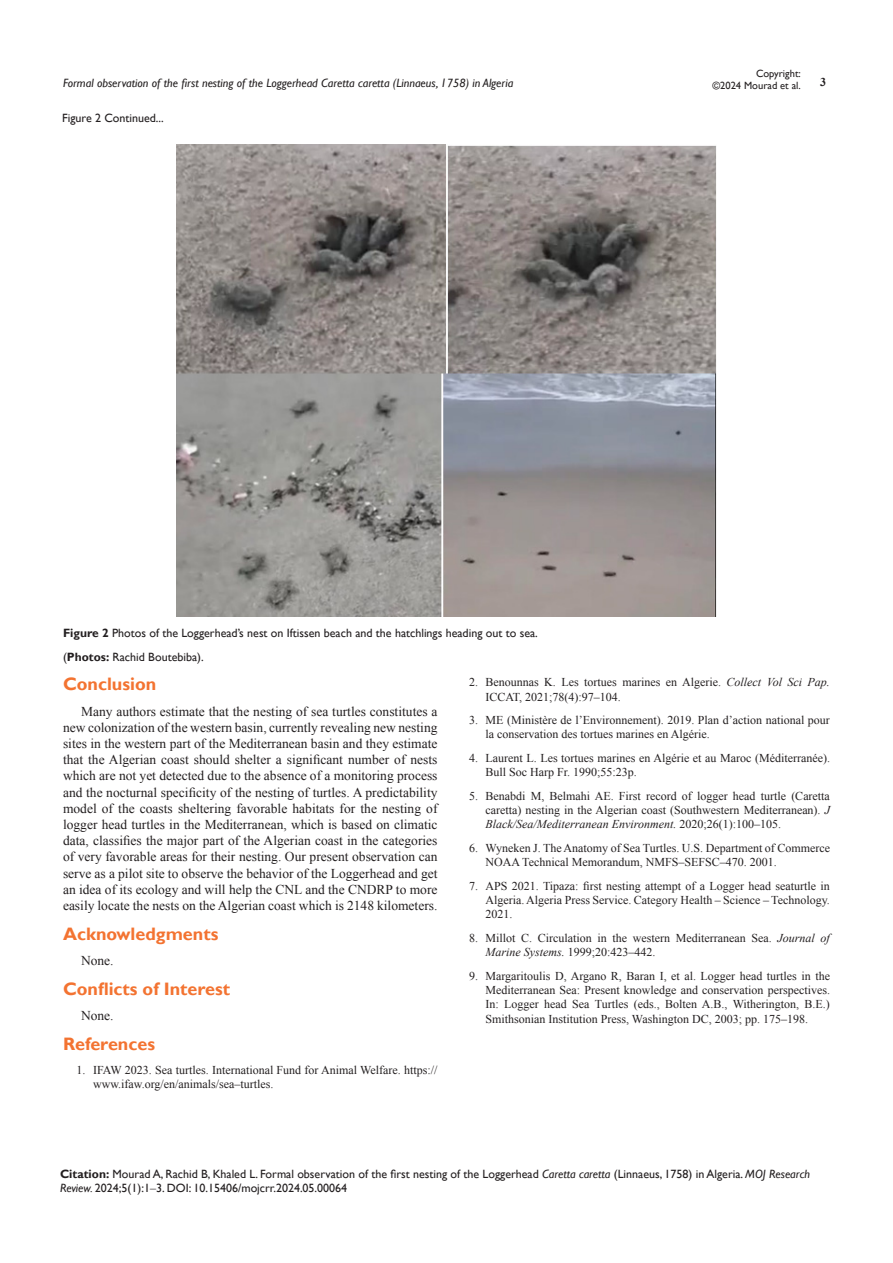
<style>
.page{position:relative;width:893px;height:1263px;background:#fff}
.page>*{position:absolute;margin:0;border:0;box-sizing:border-box;transform-origin:0 0}
.List_Paragraph{font:700 18px "Gill Sans";color:#f37331}
.t1{font:13.5px/16.2px "Times New Roman";color:#231f20;text-align:justify}
.t2{font:12px/14.4px "Times New Roman";color:#231f20}
.Citation{font:12px/14.4px "Gill Sans";color:#231f20}
.t3{font:italic 12px "Gill Sans";color:#231f20}
.t4{font:700 12px "Times New Roman";color:#231f20}
.t5{font:10.5px/12.6px "Gill Sans";color:#231f20;text-align:right}
.s1{font-weight:700}
.s2{font-style:italic}
.s3{font-family:"Times New Roman"}
</style>
<div class="page">
<img style="left:177px;top:144px;width:539px;height:472px">
<p class="t5" style="left:712px;top:67px;width:90px">Copyright:<br>©2024 Mourad et al.</p>
<p class="t3" style="left:63px;top:76px;width:452px">Formal observation of the first nesting of the Loggerhead Caretta caretta (Linnaeus, 1758) in Algeria</p>
<p class="t4" style="left:820px;top:73px;width:7px">3</p>
<p class="Citation" style="left:62px;top:111px;width:103px">Figure 2 Continued...</p>
<p class="Citation" style="left:63px;top:626px;width:476px"><span class="s1">Figure 2</span> Photos of the Loggerhead’s nest on Iftissen beach and the hatchlings heading out to sea.</p>
<p class="Citation" style="left:63px;top:650px;width:142px">(<span class="s1">Photos:</span> Rachid Boutebiba).</p>
<p class="List_Paragraph" style="left:63px;top:673px;width:95px">Conclusion</p>
<p class="t1" style="left:63px;top:703px;width:376px;text-indent:18px">Many authors estimate that the nesting of sea turtles constitutes a new colonization of the western basin, currently revealing new nesting sites in the western part of the Mediterranean basin and they estimate that the Algerian coast should shelter a significant number of nests which are not yet detected due to the absence of a monitoring process and the nocturnal specificity of the nesting of turtles. A predictability model of the coasts sheltering favorable habitats for the nesting of logger head turtles in the Mediterranean, which is based on climatic data, classifies the major part of the Algerian coast in the categories of very favorable areas for their nesting. Our present observation can serve as a pilot site to observe the behavior of the Loggerhead and get an idea of its ecology and will help the CNL and the CNDRP to more easily locate the nests on the Algerian coast which is 2148 kilometers.</p>
<p class="List_Paragraph" style="left:63px;top:923px;width:157px">Acknowledgments</p>
<p class="t1" style="left:81px;top:952px;width:34px">None.</p>
<p class="List_Paragraph" style="left:63px;top:978px;width:169px">Conflicts of Interest</p>
<p class="t1" style="left:81px;top:1007px;width:34px">None.</p>
<p class="List_Paragraph" style="left:63px;top:1033px;width:94px">References</p>
<p class="t2" style="left:93px;top:1062px;width:346px;text-indent:-16px">1. IFAW 2023. Sea turtles. International Fund for Animal Welfare. https:// www.ifaw.org/en/animals/sea–turtles.</p>
<p class="t2" style="left:485px;top:675px;width:346px;text-indent:-16px">2. Benounnas K. Les tortues marines en Algerie. <span class="s2">Collect Vol Sci Pap.<br></span>ICCAT, 2021;78(4):97–104.</p>
<p class="t2" style="left:485px;top:713px;width:346px;text-indent:-16px">3. ME (Ministère de l’Environnement). 2019. Plan d’action national pour la conservation des tortues marines en Algérie.</p>
<p class="t2" style="left:485px;top:750px;width:346px;text-indent:-16px">4. Laurent L. Les tortues marines en Algérie et au Maroc (Méditerranée).<br>Bull Soc Harp Fr. 1990;55:23p.</p>
<p class="t2" style="left:485px;top:788px;width:346px;text-align:justify;text-indent:-16px">5. Benabdi M, Belmahi AE. First record of logger head turtle (Caretta caretta) nesting in the Algerian coast (Southwestern Mediterranean). <span class="s2">J Black/Sea/Mediterranean Environment.</span> 2020;26(1):100–105.</p>
<p class="t2" style="left:485px;top:840px;width:346px;text-indent:-16px">6. Wyneken J. The Anatomy of Sea Turtles. U.S. Department of Commerce<br>NOAA Technical Memorandum, NMFS–SEFSC–470. 2001.</p>
<p class="t2" style="left:485px;top:878px;width:346px;text-align:justify;text-indent:-16px">7. APS 2021. Tipaza: first nesting attempt of a Logger head seaturtle in Algeria. Algeria Press Service. Category Health – Science – Technology.<br>2021.</p>
<p class="t2" style="left:485px;top:930px;width:346px;text-indent:-16px">8. Millot C. Circulation in the western Mediterranean Sea. <span class="s2">Journal of<br>Marine Systems.</span> 1999;20:423–442.</p>
<p class="t2" style="left:485px;top:968px;width:346px;text-align:justify;text-indent:-16px">9. Margaritoulis D, Argano R, Baran I, et al. Logger head turtles in the Mediterranean Sea: Present knowledge and conservation perspectives.<br>In: Logger head Sea Turtles (eds., Bolten A.B., Witherington, B.E.)<br>Smithsonian Institution Press, Washington DC, 2003; pp. 175–198.</p>
<p class="Citation" style="left:60px;top:1167px;width:752px"><span class="s1">Citation:</span> Mourad A, Rachid B, Khaled L. Formal observation of the first nesting of the Loggerhead <span class="s2">Caretta caretta</span> (Linnaeus, 1758) in Algeria. <span class="s2">MOJ Research<br>Review.</span> 2024;5(1):1<span class="s3">‒</span>3. DOI: 10.15406/mojcrr.2024.05.00064</p>
</div>
